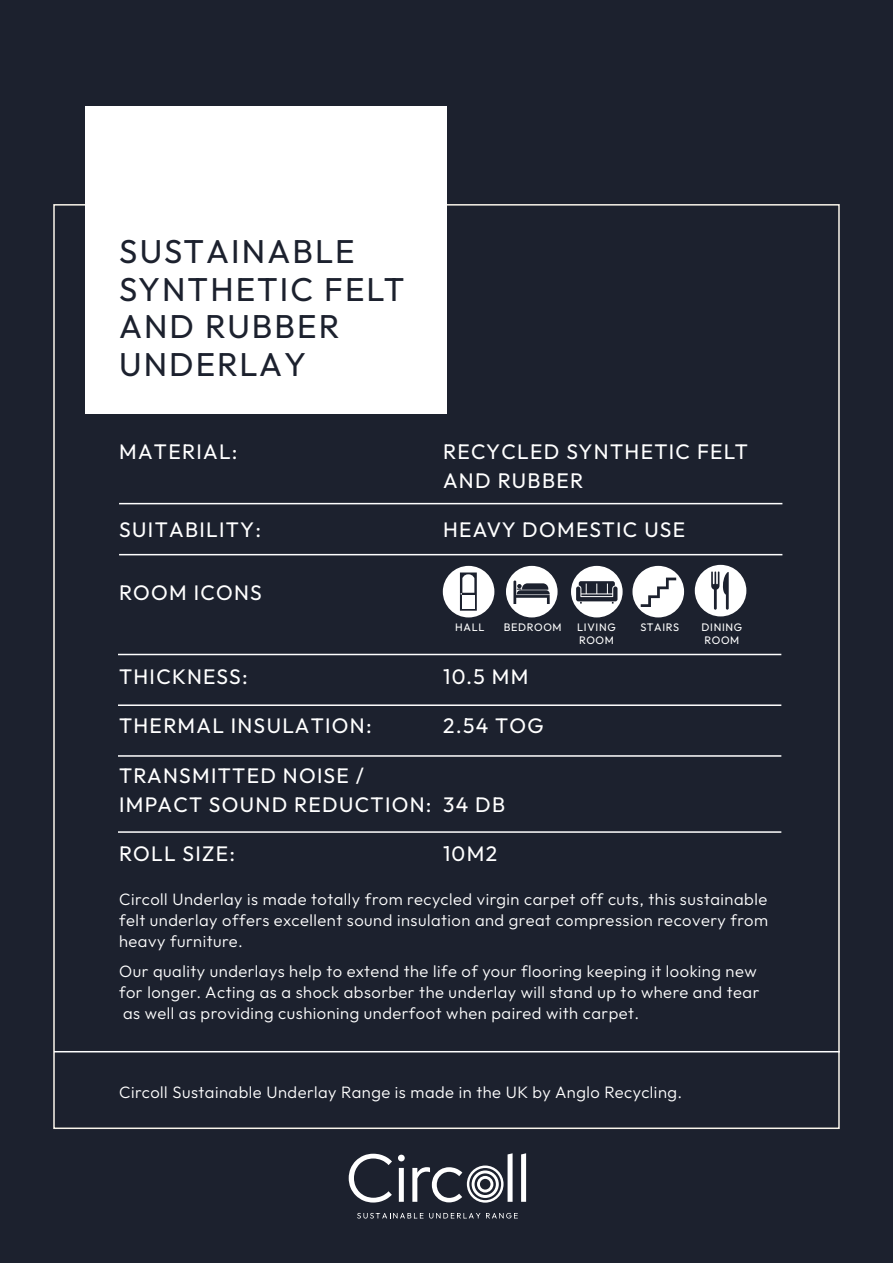
<style>
.page{position:relative;width:893px;height:1263px;background:#1c212e}
.page>*{position:absolute;margin:0;border:0;box-sizing:border-box;transform-origin:0 0}
.t1{font:100 33px/37.5px "Outfit";letter-spacing:.065em;color:#1c212e}
.t2{font:100 21px/28.5px "Outfit";letter-spacing:.065em;color:#fff}
.t3{font:100 16.5px/21px "Outfit";letter-spacing:.03em;color:#fff;text-align:justify}
.t4{font:100 10.8px/12.3px "Outfit";letter-spacing:.065em;color:#fff}
</style>
<div class="page">
<svg style="left:349px;top:1153px;width:177px;height:49px"></svg>
<svg style="left:357px;top:1213px;width:66px;height:6px"></svg>
<svg style="left:429px;top:1213px;width:89px;height:6px"></svg>
<div style="left:85px;top:106px;width:361px;height:308px;background:#fff"></div>
<hr style="left:119px;top:503px;width:663px;height:1px;background:#fff">
<hr style="left:119px;top:554px;width:663px;height:1px;background:#fff">
<hr style="left:118px;top:654px;width:663px;height:1px;background:#fff">
<hr style="left:118px;top:704px;width:663px;height:2px;background:#fff">
<hr style="left:118px;top:755px;width:663px;height:2px;background:#fff">
<hr style="left:54px;top:1051px;width:786px;height:1px;background:#fff">
<hr style="left:118px;top:831px;width:663px;height:2px;background:#fff">
<svg style="left:443px;top:566px;width:51px;height:51px"></svg>
<svg style="left:506px;top:566px;width:52px;height:51px"></svg>
<svg style="left:632px;top:566px;width:52px;height:51px"></svg>
<svg style="left:695px;top:565px;width:51px;height:51px"></svg>
<svg style="left:571px;top:566px;width:52px;height:51px"></svg>
<p class="t1" style="left:119px;top:233px;width:287px">SUSTAINABLE<br>SYNTHETIC FELT<br>AND RUBBER<br>UNDERLAY</p>
<p class="t2" style="left:119px;top:438px;width:120px">MATERIAL:</p>
<p class="t2" style="left:443px;top:438px;width:306px">RECYCLED SYNTHETIC FELT<br>AND RUBBER</p>
<p class="t2" style="left:119px;top:516px;width:144px">SUITABILITY:</p>
<p class="t2" style="left:443px;top:516px;width:244px">HEAVY DOMESTIC USE</p>
<p class="t2" style="left:119px;top:578px;width:144px">ROOM ICONS</p>
<p class="t4" style="left:455px;top:621px;width:31px">HALL</p>
<p class="t4" style="left:504px;top:621px;width:60px">BEDROOM</p>
<p class="t4" style="left:577px;top:621px;width:40px">LIVING</p>
<p class="t4" style="left:640px;top:621px;width:40px">STAIRS</p>
<p class="t4" style="left:579px;top:634px;width:36px">ROOM</p>
<p class="t2" style="left:119px;top:662px;width:130px">THICKNESS:</p>
<p class="t2" style="left:443px;top:662px;width:87px">10.5 MM</p>
<p class="t2" style="left:119px;top:712px;width:254px">THERMAL INSULATION:</p>
<p class="t2" style="left:443px;top:712px;width:102px">2.54 TOG</p>
<p class="t2" style="left:119px;top:762px;width:388px">TRANSMITTED NOISE /<br>IMPACT SOUND REDUCTION: 34 DB</p>
<p class="t2" style="left:119px;top:840px;width:118px">ROLL SIZE:</p>
<p class="t2" style="left:443px;top:840px;width:56px">10M2</p>
<p class="t4" style="left:702px;top:621px;width:42px">DINING<br>ROOM</p>
<p class="t3" style="left:119px;top:889px;width:650px">Circoll Underlay is made totally from recycled virgin carpet off cuts, this sustainable felt underlay offers excellent sound insulation and great compression recovery from heavy furniture.</p>
<p class="t3" style="left:119px;top:961px;width:642px;text-align:left">Our quality underlays help to extend the life of your flooring keeping it looking new for longer. Acting as a shock absorber the underlay will stand up to where and tear as well as providing cushioning underfoot when paired with carpet.</p>
<p class="t3" style="left:119px;top:1081px;width:565px">Circoll Sustainable Underlay Range is made in the UK by Anglo Recycling.</p>
</div>
